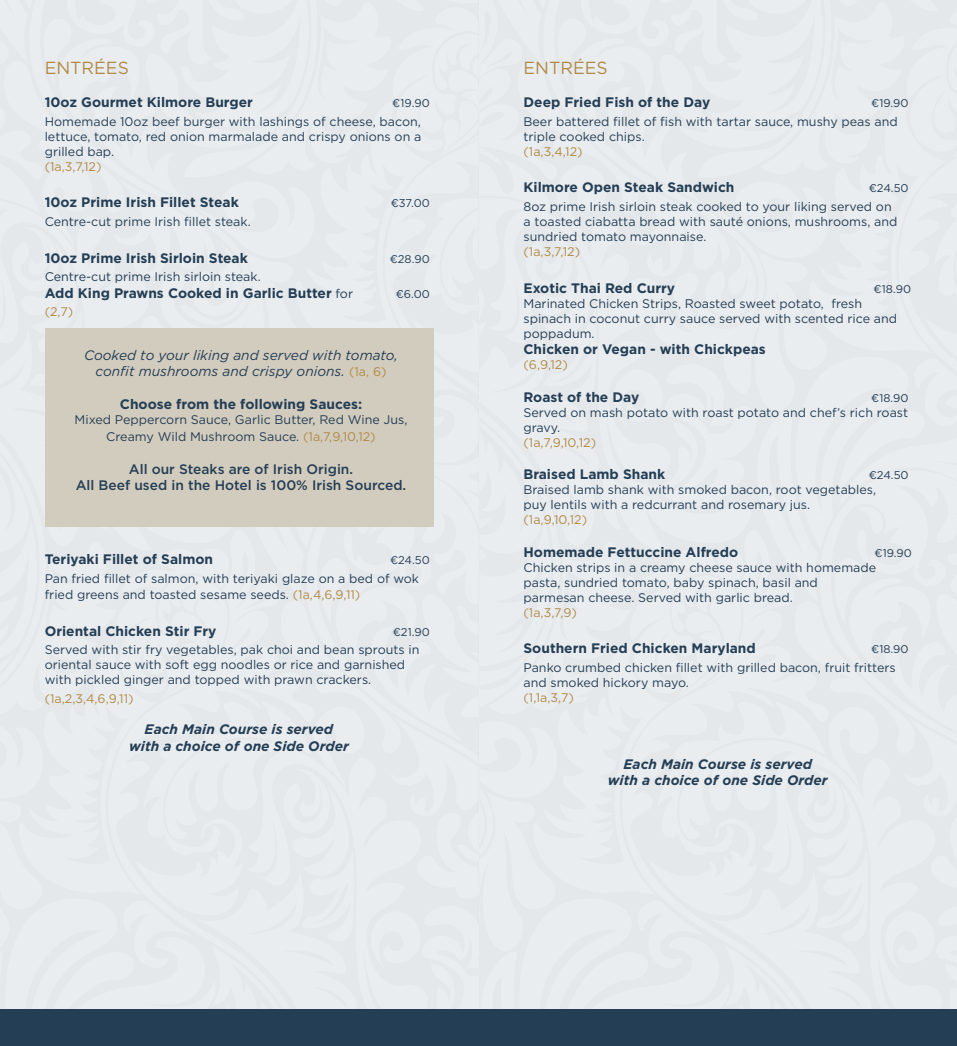
<style>
.page{position:relative;width:957px;height:1046px;background:#fff}
.page>*{position:absolute;margin:0;border:0;box-sizing:border-box;transform-origin:0 0}
.t1{font:17.5px "Gotham";color:#b18a45}
.t2{font:700 13.75px "Gotham";color:#243e55}
.t3{font:italic 700 13.75px/16.5px "Gotham";color:#243e55;text-align:center}
.t4{font:italic 13.75px/16.5px "Gotham";color:#243e55;text-align:center}
.t5{font:500 13.75px "Gotham";color:#243e55}
.t6{font:12.5px/15px "Gotham";color:#243e55}
.t7{font:12.5px "Gotham";color:#b18a45}
.t8{font:11.25px "Gotham";color:#243e55}
.s1{color:#b18a45}
.s2{font-weight:400;font-size:12.5px}
.s3{font-style:normal;font-size:12.5px;color:#b18a45}
</style>
<div class="page">
<div style="left:0;top:0;width:479px;height:1009px;background:#eaedf0"></div>
<div style="left:479px;top:0;width:478px;height:1009px;background:#eaedf0"></div>
<div style="left:0;top:1009px;width:957px;height:36px;background:#243e55"></div>
<div style="left:45px;top:328px;width:389px;height:199px;background:#d2ccbe"></div>
<p class="t1" style="left:45px;top:57px;width:86px">ENTRÉES</p>
<p class="t2" style="left:45px;top:93px;width:210px">10oz Gourmet Kilmore Burger</p>
<p class="t8" style="left:392px;top:96px;width:39px">€19.90</p>
<p class="t6" style="left:45px;top:114px;width:378px">Homemade 10oz beef burger with lashings of cheese, bacon, lettuce, tomato, red onion marmalade and crispy onions on a grilled bap.<br><span class="s1">(1a,3,7,12)</span></p>
<p class="t2" style="left:45px;top:193px;width:196px">10oz Prime Irish Fillet Steak</p>
<p class="t8" style="left:391px;top:196px;width:40px">€37.00</p>
<p class="t6" style="left:45px;top:214px;width:207px">Centre-cut prime Irish fillet steak.</p>
<p class="t2" style="left:45px;top:248px;width:205px">10oz Prime Irish Sirloin Steak</p>
<p class="t8" style="left:390px;top:251px;width:42px">€28.90</p>
<p class="t6" style="left:45px;top:269px;width:217px">Centre-cut prime Irish sirloin steak.</p>
<p class="t2" style="left:45px;top:283px;width:310px">Add King Prawns Cooked in Garlic Butter <span class="s2">for</span></p>
<p class="t8" style="left:396px;top:286px;width:35px">€6.00</p>
<p class="t7" style="left:45px;top:304px;width:30px">(2,7)</p>
<p class="t4" style="left:84px;top:346px;width:315px">Cooked to your liking and served with tomato, confit mushrooms and crispy onions. <span class="s3">(1a, 6)</span></p>
<p class="t2" style="left:120px;top:395px;width:244px">Choose from the following Sauces:</p>
<p class="t6" style="left:75px;top:412px;width:334px">Mixed Peppercorn Sauce, Garlic Butter, Red Wine Jus,</p>
<p class="t6" style="left:106px;top:428px;width:271px">Creamy Wild Mushroom Sauce. <span class="s1">(1a,7,9,10,12)</span></p>
<p class="t5" style="left:129px;top:460px;width:226px">All our Steaks are of Irish Origin.</p>
<p class="t5" style="left:76px;top:476px;width:332px">All Beef used in the Hotel is 100% Irish Sourced.</p>
<p class="t2" style="left:45px;top:550px;width:170px">Teriyaki Fillet of Salmon</p>
<p class="t8" style="left:390px;top:553px;width:41px">€24.50</p>
<p class="t6" style="left:45px;top:569px;width:376px;line-height:16.5px">Pan fried fillet of salmon, with teriyaki glaze on a bed of wok fried greens and toasted sesame seeds. <span class="s1">(1a,4,6,9,11)</span></p>
<p class="t2" style="left:45px;top:621px;width:173px">Oriental Chicken Stir Fry</p>
<p class="t8" style="left:393px;top:624px;width:38px">€21.90</p>
<p class="t6" style="left:45px;top:642px;width:376px">Served with stir fry vegetables, pak choi and bean sprouts in oriental sauce with soft egg noodles or rice and garnished with pickled ginger and topped with prawn crackers.</p>
<p class="t7" style="left:45px;top:690px;width:90px">(1a,2,3,4,6,9,11)</p>
<p class="t3" style="left:129px;top:721px;width:221px">Each Main Course is served with a choice of one Side Order</p>
<p class="t1" style="left:523px;top:57px;width:86px">ENTRÉES</p>
<p class="t2" style="left:523px;top:93px;width:188px">Deep Fried Fish of the Day</p>
<p class="t8" style="left:871px;top:96px;width:39px">€19.90</p>
<p class="t6" style="left:523px;top:114px;width:376px">Beer battered fillet of fish with tartar sauce, mushy peas and triple cooked chips.</p>
<p class="t7" style="left:523px;top:143px;width:61px">(1a,3,4,12)</p>
<p class="t2" style="left:523px;top:178px;width:212px">Kilmore Open Steak Sandwich</p>
<p class="t8" style="left:869px;top:181px;width:41px">€24.50</p>
<p class="t6" style="left:523px;top:199px;width:375px">8oz prime Irish sirloin steak cooked to your liking served on a toasted ciabatta bread with sauté onions, mushrooms, and sundried tomato mayonnaise.</p>
<p class="t7" style="left:523px;top:243px;width:58px">(1a,3,7,12)</p>
<p class="t2" style="left:523px;top:278px;width:153px">Exotic Thai Red Curry</p>
<p class="t8" style="left:873px;top:281px;width:39px">€18.90</p>
<p class="t6" style="left:523px;top:295px;width:375px">Marinated Chicken Strips, Roasted sweet potato, fresh spinach in coconut curry sauce served with scented rice and poppadum.</p>
<p class="t2" style="left:523px;top:340px;width:244px">Chicken or Vegan - with Chickpeas</p>
<p class="t7" style="left:523px;top:356px;width:46px">(6,9,12)</p>
<p class="t2" style="left:523px;top:388px;width:117px">Roast of the Day</p>
<p class="t8" style="left:871px;top:391px;width:39px">€18.90</p>
<p class="t6" style="left:523px;top:405px;width:386px">Served on mash potato with roast potato and chef’s rich roast gravy.</p>
<p class="t7" style="left:523px;top:434px;width:74px">(1a,7,9,10,12)</p>
<p class="t2" style="left:523px;top:464px;width:143px">Braised Lamb Shank</p>
<p class="t8" style="left:869px;top:467px;width:41px">€24.50</p>
<p class="t6" style="left:523px;top:481px;width:354px">Braised lamb shank with smoked bacon, root vegetables, puy lentils with a redcurrant and rosemary jus.</p>
<p class="t7" style="left:523px;top:511px;width:65px">(1a,9,10,12)</p>
<p class="t2" style="left:523px;top:542px;width:216px">Homemade Fettuccine Alfredo</p>
<p class="t8" style="left:874px;top:545px;width:39px">€19.90</p>
<p class="t6" style="left:523px;top:559px;width:354px">Chicken strips in a creamy cheese sauce with homemade pasta, sundried tomato, baby spinach, basil and</p>
<p class="t6" style="left:523px;top:589px;width:271px">parmesan cheese. Served with garlic bread.</p>
<p class="t7" style="left:523px;top:604px;width:55px">(1a,3,7,9)</p>
<p class="t2" style="left:523px;top:639px;width:234px">Southern Fried Chicken Maryland</p>
<p class="t8" style="left:871px;top:642px;width:39px">€18.90</p>
<p class="t6" style="left:523px;top:659px;width:374px">Panko crumbed chicken fillet with grilled bacon, fruit fritters and smoked hickory mayo.</p>
<p class="t7" style="left:523px;top:689px;width:52px">(1,1a,3,7)</p>
<p class="t3" style="left:608px;top:755px;width:221px">Each Main Course is served with a choice of one Side Order</p>
</div>
